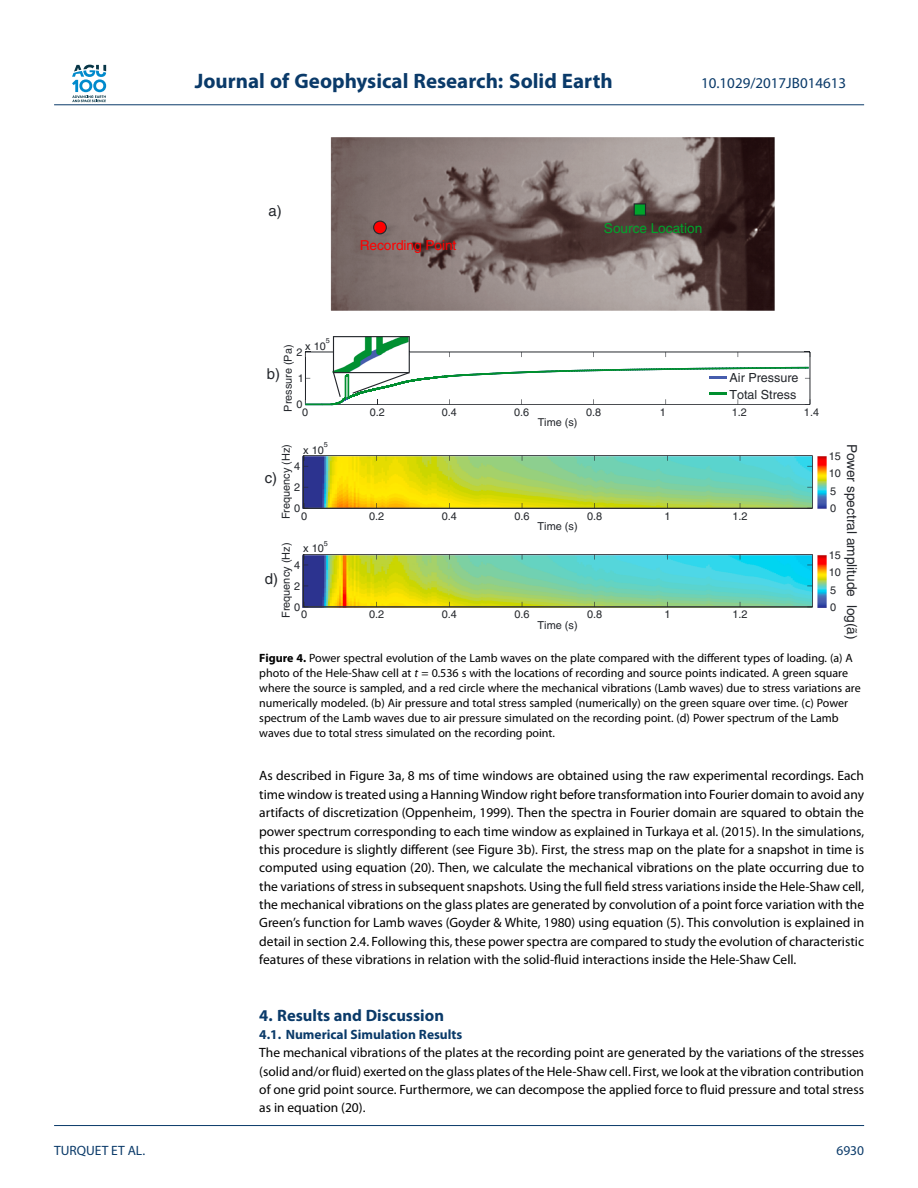
<style>
.page{position:relative;width:918px;height:1188px;background:#fff}
.page>*{position:absolute;margin:0;border:0;box-sizing:border-box;transform-origin:0 0}
.t1{font:700 21px "Myriad Pro";color:#0a3a69}
.t2{font:700 16.5px "Myriad Pro";color:#0a3a69}
.t3{font:15px "Myriad Pro";color:#0a3a69}
.t4{font:15px "Helvetica";color:#23262b}
.t5{font:13.65px "Helvetica";color:#23262b}
.t6{font:13.65px "Helvetica";color:#00a42b}
.t7{font:13.65px "Helvetica";color:#f00}
.t8{font:13.5px/18.3px "Myriad Pro";color:#000;text-align:justify}
.t9{font:700 13.5px "Myriad Pro";color:#0a3a69}
.t10{font:13.5px "Myriad Pro";color:#0a3a69}
.t11{font:12.6px/16.8px "Helvetica";color:#23262b}
.t12{font:12px/15px "Myriad Pro";color:#000}
.t13{font:10.95px "Helvetica";color:#23262b}
.t14{font:10.8px "Helvetica";color:#23262b}
.t15{font:7.35px "Helvetica";color:#23262b}
.t16{font:7.2px "Helvetica";color:#23262b}
.s1{font-weight:700}
.s2{font-style:italic}
</style>
<div class="page">
<svg style="left:72px;top:65px;width:34px;height:37px"></svg>
<hr style="left:54px;top:104px;width:810px;height:1px;background:#0a3a69">
<img style="left:304px;top:138px;width:522px;height:469px">
<svg style="left:304px;top:455px;width:509px;height:54px;background:#a0cc67"></svg>
<hr style="left:303px;top:456px;width:1px;height:52px;background:#23262b">
<hr style="left:812px;top:456px;width:1px;height:52px;background:#23262b">
<hr style="left:303px;top:508px;width:509px;height:1px;background:#23262b">
<hr style="left:303px;top:455px;width:509px;height:1px;background:#23262b">
<svg style="left:304px;top:555px;width:509px;height:53px;background:#7dc98d"></svg>
<hr style="left:303px;top:554px;width:1px;height:53px;background:#23262b">
<hr style="left:812px;top:554px;width:1px;height:53px;background:#23262b">
<hr style="left:303px;top:607px;width:509px;height:1px;background:#23262b">
<hr style="left:303px;top:554px;width:509px;height:1px;background:#23262b">
<svg style="left:373px;top:221px;width:14px;height:13px"></svg>
<svg style="left:634px;top:203px;width:12px;height:13px"></svg>
<svg style="left:305px;top:336px;width:506px;height:69px"></svg>
<hr style="left:54px;top:1125px;width:810px;height:1px;background:#0a3a69">
<h1 class="t1" style="left:195px;top:73px;width:419px">Journal of Geophysical Research: Solid Earth</h1>
<p class="t3" style="left:701px;top:78px;width:147px">10.1029/2017JB014613</p>
<p class="t4" style="left:269px;top:205px;width:15px">a)</p>
<p class="t7" style="left:360px;top:240px;width:98px">Recording Point</p>
<p class="t6" style="left:604px;top:223px;width:100px">Source Location</p>
<p class="t16" style="left:326px;top:338px;width:6px">5</p>
<p class="t14" style="left:305px;top:342px;width:22px">x 10</p>
<p class="t14" style="left:284px;top:412px;width:68px;rotate:-90deg">Pressure (Pa)</p>
<p class="t14" style="left:296px;top:348px;width:8px">2</p>
<p class="t4" style="left:267px;top:368px;width:15px">b)</p>
<p class="t11" style="left:730px;top:370px;width:70px">Air Pressure<br>Total Stress</p>
<p class="t14" style="left:298px;top:375px;width:8px">1</p>
<p class="t14" style="left:296px;top:401px;width:8px">0</p>
<p class="t14" style="left:302px;top:408px;width:8px">0</p>
<p class="t14" style="left:370px;top:408px;width:17px">0.2</p>
<p class="t14" style="left:442px;top:408px;width:17px">0.4</p>
<p class="t14" style="left:514px;top:408px;width:17px">0.6</p>
<p class="t14" style="left:586px;top:408px;width:17px">0.8</p>
<p class="t14" style="left:660px;top:408px;width:8px">1</p>
<p class="t14" style="left:732px;top:408px;width:17px">1.2</p>
<p class="t14" style="left:804px;top:408px;width:17px">1.4</p>
<p class="t14" style="left:538px;top:418px;width:41px">Time (s)</p>
<p class="t15" style="left:324px;top:442px;width:6px">5</p>
<p class="t13" style="left:282px;top:519px;width:77px;rotate:-90deg">Frequency (Hz)</p>
<p class="t13" style="left:303px;top:446px;width:22px">x 10</p>
<p class="t13" style="left:294px;top:462px;width:8px">4</p>
<p class="t4" style="left:265px;top:472px;width:14px">c)</p>
<p class="t13" style="left:294px;top:483px;width:8px">2</p>
<p class="t13" style="left:294px;top:504px;width:8px">0</p>
<p class="t13" style="left:301px;top:512px;width:8px">0</p>
<p class="t13" style="left:369px;top:512px;width:17px">0.2</p>
<p class="t13" style="left:442px;top:512px;width:17px">0.4</p>
<p class="t13" style="left:514px;top:512px;width:17px">0.6</p>
<p class="t13" style="left:587px;top:512px;width:17px">0.8</p>
<p class="t13" style="left:664px;top:512px;width:8px">1</p>
<p class="t13" style="left:732px;top:512px;width:17px">1.2</p>
<p class="t13" style="left:538px;top:522px;width:42px">Time (s)</p>
<p class="t15" style="left:324px;top:540px;width:6px">5</p>
<p class="t13" style="left:282px;top:618px;width:77px;rotate:-90deg">Frequency (Hz)</p>
<p class="t13" style="left:303px;top:545px;width:22px">x 10</p>
<p class="t13" style="left:294px;top:561px;width:8px">4</p>
<p class="t4" style="left:265px;top:574px;width:15px">d)</p>
<p class="t13" style="left:294px;top:582px;width:8px">2</p>
<p class="t13" style="left:294px;top:603px;width:8px">0</p>
<p class="t13" style="left:301px;top:611px;width:8px">0</p>
<p class="t13" style="left:369px;top:611px;width:17px">0.2</p>
<p class="t13" style="left:442px;top:611px;width:17px">0.4</p>
<p class="t13" style="left:514px;top:611px;width:17px">0.6</p>
<p class="t13" style="left:587px;top:611px;width:17px">0.8</p>
<p class="t13" style="left:664px;top:611px;width:8px">1</p>
<p class="t13" style="left:732px;top:611px;width:17px">1.2</p>
<p class="t13" style="left:538px;top:621px;width:42px">Time (s)</p>
<p class="t13" style="left:829px;top:452px;width:14px">15</p>
<p class="t5" style="left:857px;top:444px;width:197px;rotate:90deg">Power spectral amplitude log(ã)</p>
<p class="t13" style="left:829px;top:469px;width:14px">10</p>
<p class="t13" style="left:830px;top:487px;width:8px">5</p>
<p class="t13" style="left:830px;top:504px;width:8px">0</p>
<p class="t13" style="left:829px;top:551px;width:14px">15</p>
<p class="t13" style="left:829px;top:568px;width:14px">10</p>
<p class="t13" style="left:830px;top:586px;width:8px">5</p>
<p class="t13" style="left:830px;top:603px;width:8px">0</p>
<p class="t12" style="left:259px;top:651px;width:603px"><span class="s1">Figure 4.</span> Power spectral evolution of the Lamb waves on the plate compared with the different types of loading. (a) A photo of the Hele-Shaw cell at <span class="s2">t</span> = 0.536 s with the locations of recording and source points indicated. A green square where the source is sampled, and a red circle where the mechanical vibrations (Lamb waves) due to stress variations are numerically modeled. (b) Air pressure and total stress sampled (numerically) on the green square over time. (c) Power spectrum of the Lamb waves due to air pressure simulated on the recording point. (d) Power spectrum of the Lamb waves due to total stress simulated on the recording point.</p>
<p class="t8" style="left:259px;top:768px;width:606px">As described in Figure 3a, 8 ms of time windows are obtained using the raw experimental recordings. Each time window is treated using a Hanning Window right before transformation into Fourier domain to avoid any artifacts of discretization (Oppenheim, 1999). Then the spectra in Fourier domain are squared to obtain the power spectrum corresponding to each time window as explained in Turkaya et al. (2015). In the simulations, this procedure is slightly different (see Figure 3b). First, the stress map on the plate for a snapshot in time is computed using equation (20). Then, we calculate the mechanical vibrations on the plate occurring due to the variations of stress in subsequent snapshots. Using the full field stress variations inside the Hele-Shaw cell, the mechanical vibrations on the glass plates are generated by convolution of a point force variation with the Green’s function for Lamb waves (Goyder &amp; White, 1980) using equation (5). This convolution is explained in detail in section 2.4. Following this, these power spectra are compared to study the evolution of characteristic features of these vibrations in relation with the solid-fluid interactions inside the Hele-Shaw Cell.</p>
<p class="t2" style="left:259px;top:1009px;width:186px">4. Results and Discussion</p>
<p class="t9" style="left:259px;top:1029px;width:205px">4.1. Numerical Simulation Results</p>
<p class="t8" style="left:259px;top:1045px;width:606px">The mechanical vibrations of the plates at the recording point are generated by the variations of the stresses (solid and/or fluid) exerted on the glass plates of the Hele-Shaw cell. First, we look at the vibration contribution of one grid point source. Furthermore, we can decompose the applied force to fluid pressure and total stress as in equation (20).</p>
<p class="t10" style="left:54px;top:1145px;width:93px">TURQUET ET AL.</p>
<p class="t10" style="left:836px;top:1145px;width:29px">6930</p>
</div>
